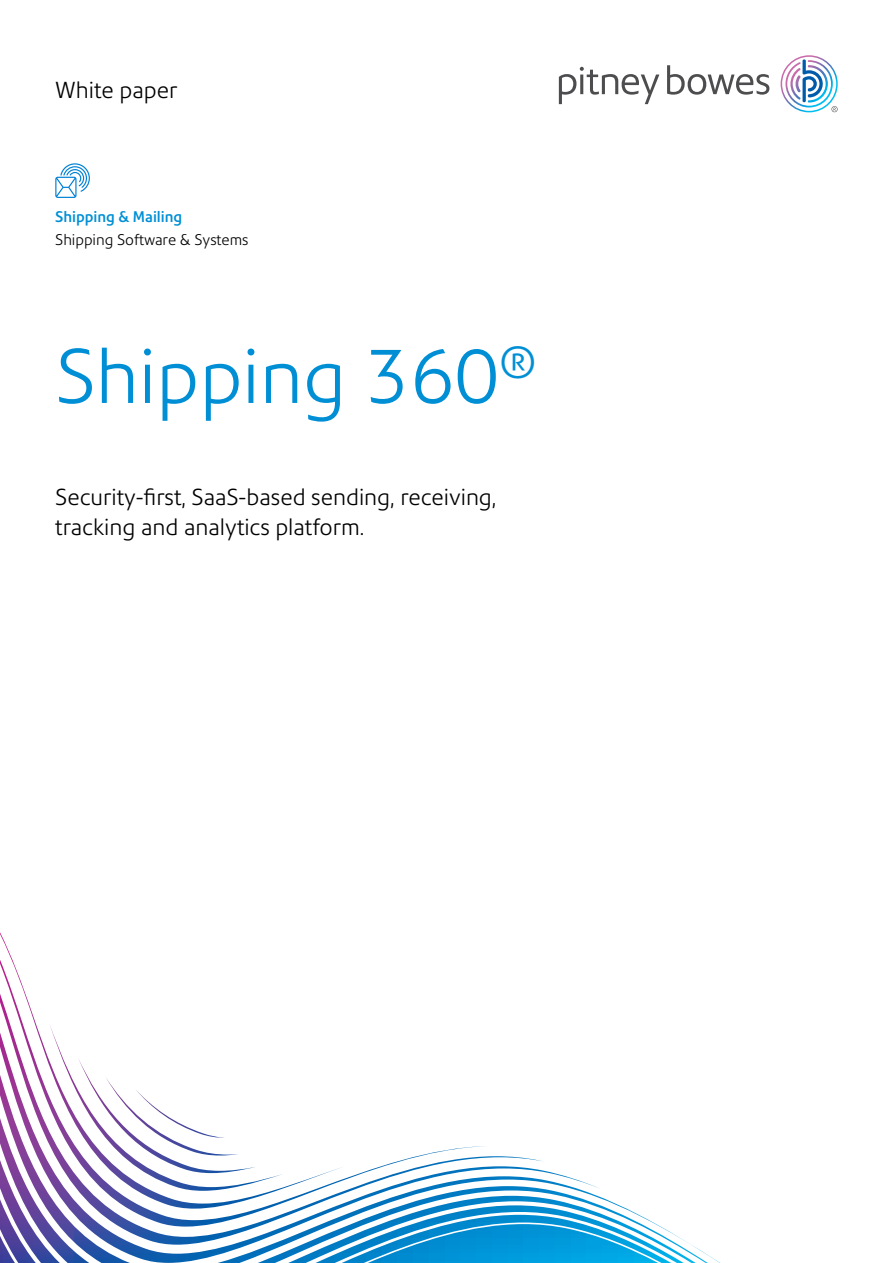
<style>
.page{position:relative;width:893px;height:1263px;background:#fff}
.page>*{position:absolute;margin:0;border:0;box-sizing:border-box;transform-origin:0 0}
.t1{font:300 75px "Precision Sans";color:#008fd5}
.t2{font:300 22.5px/30px "Precision Sans";color:#000}
.t3{font:300 15px "Precision Sans";color:#000}
.t4{font:500 15px "Precision Sans";color:#008fd5}
</style>
<div class="page">
<svg style="left:0;top:932px;width:720px;height:331px"></svg>
<svg style="left:55px;top:163px;width:35px;height:35px"></svg>
<svg style="left:559px;top:65px;width:210px;height:39px"></svg>
<svg style="left:781px;top:55px;width:57px;height:57px"></svg>
<p class="t2" style="left:55px;top:76px;width:124px">White paper</p>
<p class="t4" style="left:55px;top:208px;width:129px">Shipping &amp; Mailing</p>
<p class="t3" style="left:55px;top:230px;width:195px">Shipping Software &amp; Systems</p>
<h1 class="t1" style="left:55px;top:331px;width:483px">Shipping 360<sup>®</sup></h1>
<p class="t2" style="left:55px;top:482px;width:443px">Security-first, SaaS-based sending, receiving, tracking and analytics platform.</p>
</div>
